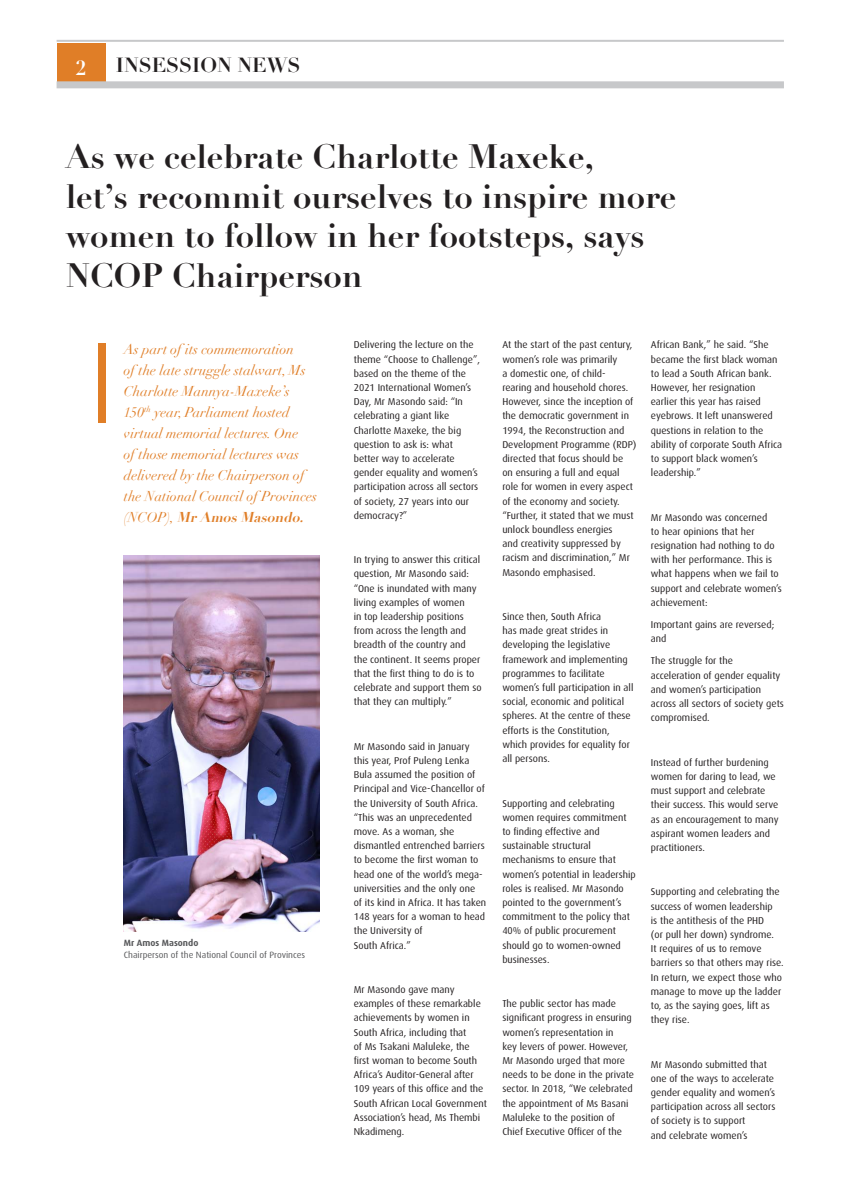
<style>
.page{position:relative;width:842px;height:1191px;background:#fff}
.page>*{position:absolute;margin:0;border:0;box-sizing:border-box;transform-origin:0 0}
.t1{font:700 33px/39.6px "Didot";color:#231f20}
.t2{font:700 20px "Didot";color:#231f20}
.t3{font:700 20px "Didot";color:#fff}
.t4{font:italic 14px/21px "Didot";color:#e07e27}
.t5{font:10px/14.2px "Dax";color:#231f20}
.t6{font:9.1px "Dax";color:#57585a}
.t7{font:700 9.1px "Dax";color:#57585a}
.s1{font-weight:700}
</style>
<div class="page">
<div style="left:57px;top:43px;width:49px;height:38px;background:#e07e27"></div>
<hr style="left:57px;top:40px;width:727px;height:2px;background:#c7c8ca">
<div style="left:57px;top:81px;width:727px;height:7px;background:#c7c8ca"></div>
<div style="left:99px;top:343px;width:7px;height:80px;background:#e07e27"></div>
<img style="left:124px;top:556px;width:196px;height:375px">
<p class="t3" style="left:76px;top:56px;width:13px">2</p>
<p class="t2" style="left:116px;top:52px;width:186px">INSESSION NEWS</p>
<p class="t1" style="left:66px;top:137px;width:612px">As we celebrate Charlotte Maxeke,<br>let’s recommit ourselves to inspire more women to follow in her footsteps, says<br>NCOP Chairperson</p>
<p class="t4" style="left:124px;top:338px;width:195px">As part of its commemoration<br>of the late struggle stalwart, Ms<br>Charlotte Mannya-Maxeke’s<br>150<sup>th</sup> year, Parliament hosted virtual memorial lectures. One<br>of those memorial lectures was delivered by the Chairperson of the National Council of Provinces (NC OP) , <span class="s1">MrAmosMasondo.</span></p>
<p class="t7" style="left:124px;top:937px;width:76px">Mr Amos Masondo</p>
<p class="t6" style="left:124px;top:950px;width:183px">Chairperson of the National Council of Provinces</p>
<p class="t5" style="left:354px;top:338px;width:128px">Delivering the lecture on the theme “Choose to Challenge”, based on the theme of the<br>2021 International Women’s<br>Day, Mr Masondo said: “In celebrating a giant like<br>Charlotte Maxeke, the big question to ask is: what better way to accelerate gender equality and women’s participation across all sectors of society, 27 years into our democracy?”</p>
<p class="t5" style="left:354px;top:553px;width:129px">In trying to answer this critical question, Mr Masondo said: “One is inundated with many living examples of women<br>in top leadership positions from across the length and breadth of the country and the continent. It seems proper that the first thing to do is to celebrate and support them so that they can multiply.”</p>
<p class="t5" style="left:354px;top:739px;width:134px">Mr Masondo said in January this year, Prof Puleng Lenka<br>Bula assumed the position of<br>Principal and Vice-Chancellor of the University of South Africa. “This was an unprecedented move. As a woman, she dismantled entrenched barriers to become the first woman to head one of the world’s mega&shy;universities and the only one<br>of its kind in Africa. It has taken<br>148 years for a woman to head the University of<br>South Africa.”</p>
<p class="t5" style="left:354px;top:982px;width:135px">Mr Masondo gave many examples of these remarkable achievements by women in<br>South Africa, including that<br>of Ms Tsakani Maluleke, the first woman to become South<br>Africa’s Auditor-General after<br>109 years of this office and the<br>South African Local Government<br>Association’s head, Ms Thembi<br>Nkadimeng.</p>
<p class="t5" style="left:502px;top:338px;width:136px">At the start of the past century, women’s role was primarily<br>a domestic one, of child&shy;rearing and household chores.<br>However, since the inception of the democratic government in<br>1994, the Reconstruction and<br>Development Programme (RDP) directed that focus should be<br>on ensuring a full and equal role for women in every aspect of the economy and society. “Further, it stated that we must unlock boundless energies<br>and creativity suppressed by racism and discrimination,” Mr<br>Masondo emphasised.</p>
<p class="t5" style="left:502px;top:609px;width:133px">Since then, South Africa<br>has made great strides in developing the legislative framework and implementing programmes to facilitate women’s full participation in all social, economic and political spheres. At the centre of these efforts is the Constitution, which provides for equality for all persons.</p>
<p class="t5" style="left:502px;top:796px;width:135px">Supporting and celebrating women requires commitment to finding effective and sustainable structural mechanisms to ensure that women’s potential in leadership roles is realised. Mr Masondo pointed to the government’s commitment to the policy that<br>40% of public procurement should go to women-owned businesses.</p>
<p class="t5" style="left:502px;top:996px;width:133px">The public sector has made significant progress in ensuring women’s representation in<br>key levers of power. However,<br>Mr Masondo urged that more needs to be done in the private sector. In 2018, “We celebrated the appointment of Ms Basani<br>Maluleke to the position of<br>Chief Executive Officer of the</p>
<p class="t5" style="left:651px;top:338px;width:133px">African Bank,” he said. “She became the first black woman to lead a South African bank.<br>However, her resignation earlier this year has raised eyebrows. It left unanswered questions in relation to the ability of corporate South Africa to support black women’s leadership.”</p>
<p class="t5" style="left:651px;top:510px;width:132px">Mr Masondo was concerned<br>to hear opinions that her resignation had nothing to do with her performance. This is what happens when we fail to support and celebrate women’s achievement:</p>
<p class="t5" style="left:651px;top:617px;width:125px">Important gains are reversed; and</p>
<p class="t5" style="left:651px;top:654px;width:134px">The struggle for the acceleration of gender equality and women’s participation across all sectors of society gets compromised.</p>
<p class="t5" style="left:651px;top:755px;width:129px">Instead of further burdening women for daring to lead, we must support and celebrate their success. This would serve as an encouragement to many aspirant women leaders and practitioners.</p>
<p class="t5" style="left:651px;top:885px;width:134px">Supporting and celebrating the success of women leadership<br>is the antithesis of the PHD<br>(or pull her down) syndrome.<br>It requires of us to remove barriers so that others may rise.<br>In return, we expect those who manage to move up the ladder to, as the saying goes, lift as they rise.</p>
<p class="t5" style="left:651px;top:1057px;width:126px">Mr Masondo submitted that one of the ways to accelerate gender equality and women’s participation across all sectors of society is to support<br>and celebrate women’s</p>
</div>
